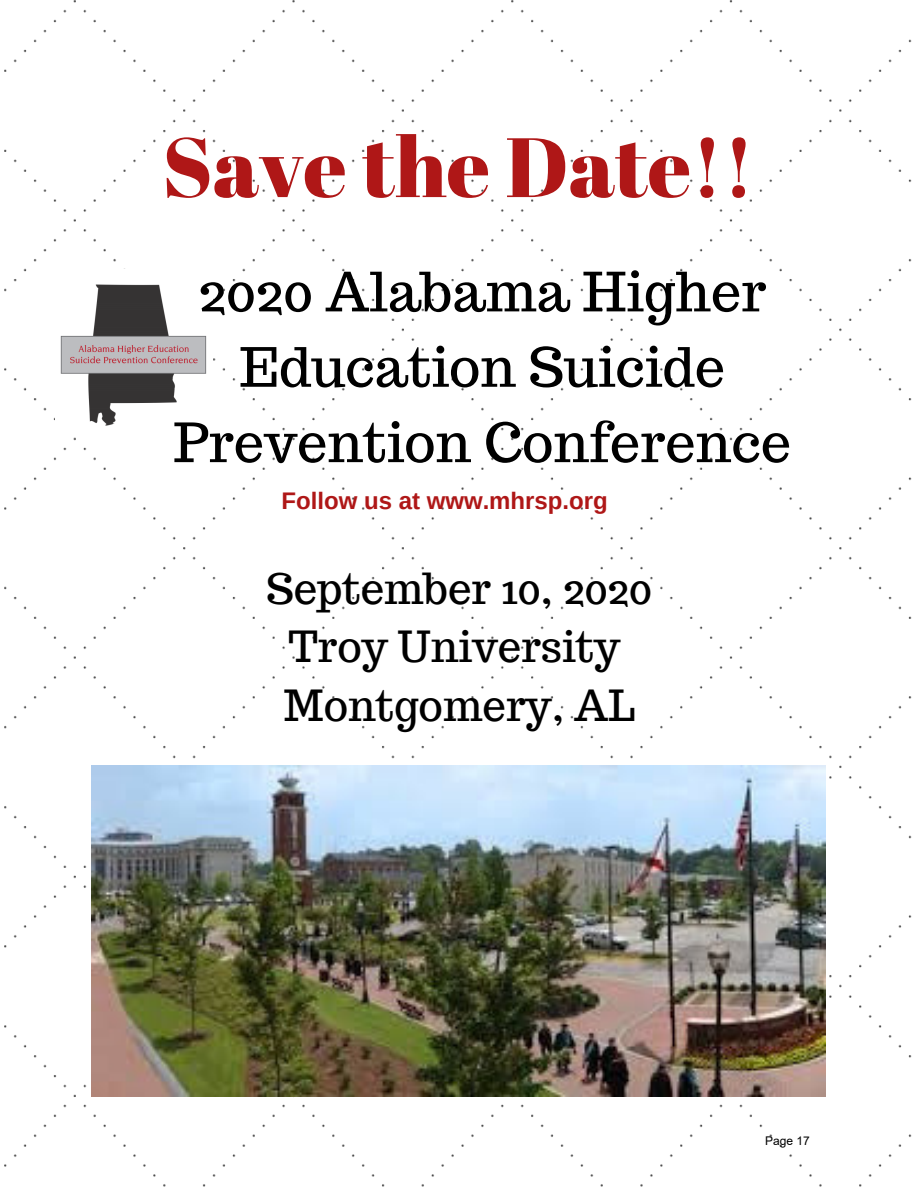
<style>
.page{position:relative;width:918px;height:1188px;background:#fff}
.page>*{position:absolute;margin:0;border:0;box-sizing:border-box;transform-origin:0 0}
.t1{font:84px "Abril Fatface";color:#af1717}
.t2{font:54px/75.3px "Trocchi";color:#000;text-align:center}
.t3{font:42px/58.5px "Trocchi";color:#000;text-align:center}
.t4{font:700 24px "Arimo";color:#af1717}
.t5{font:12px "Arial";color:#000}
</style>
<div class="page">
<img style="left:4px;top:0;width:908px;height:1187px">
<img style="left:56px;top:270px;width:156px;height:160px">
<img style="left:91px;top:766px;width:735px;height:330px">
<h1 class="t1" style="left:162px;top:108px;width:594px">Save the Date!!</h1>
<p class="t2" style="left:174px;top:254px;width:619px">2020 Alabama Higher<br>Education Suicide<br>Prevention Conference</p>
<p class="t4" style="left:282px;top:487px;width:328px">Follow us at www.mhrsp.org</p>
<p class="t3" style="left:267px;top:559px;width:387px">September 10, 2020<br>Troy University<br>Montgomery, AL</p>
<p class="t5" style="left:765px;top:1132px;width:46px">Page 17</p>
</div>
